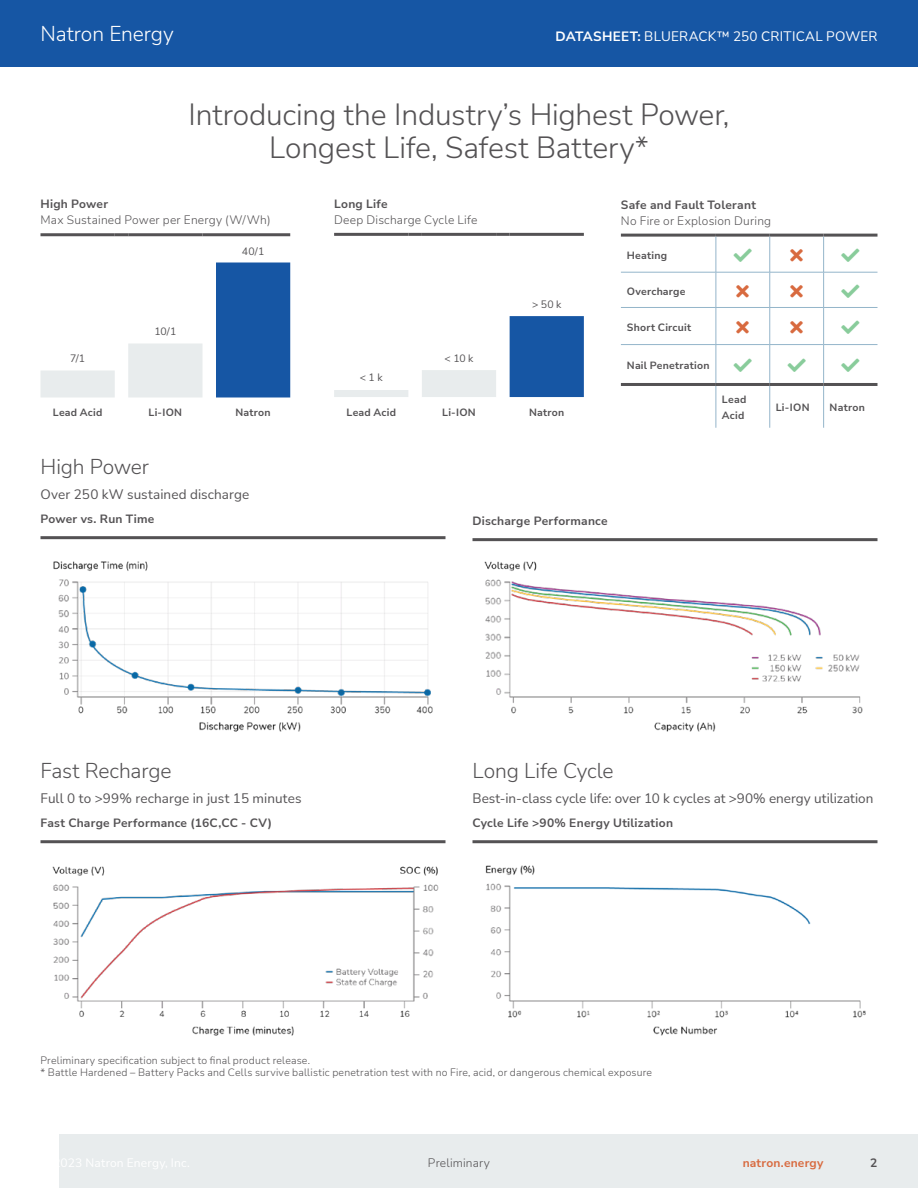
<style>
.page{position:relative;width:918px;height:1188px;background:#fff}
.page>*{position:absolute;margin:0;border:0;box-sizing:border-box;transform-origin:0 0}
.t1{font:300 30px/33px "Nunito Sans";letter-spacing:-.005em;color:#545254;text-align:center}
.t2{font:300 21px "Nunito Sans";letter-spacing:-.01em;color:#545254}
.t3{font:300 21px "Nunito Sans";letter-spacing:-.005em;color:#fff}
.t4{font:13.5px "Nunito Sans";letter-spacing:.005em;color:#545254}
.t5{font:13.5px "Nunito Sans";letter-spacing:.02em;color:#fff}
.t6{font:700 12px "Nunito Sans";letter-spacing:.02em;color:#545254}
.t7{font:300 12px "Nunito Sans";letter-spacing:.02em;color:#545254}
.t8{font:700 12px "Nunito Sans";letter-spacing:.02em;color:#d86a3f}
.t9{font:300 10.5px/12.6px "Nunito Sans";letter-spacing:.02em;color:#545254}
.t10{font:700 10.5px/15.9px "Nunito Sans";letter-spacing:.025em;color:#545254}
.t11{font:10.5px "Nunito Sans";color:#545254}
.s1{font-weight:700}
</style>
<div class="page">
<div style="left:0;top:0;width:918px;height:68px;background:#1656a4"></div>
<hr style="left:472px;top:538px;width:406px;height:3px;background:#545254">
<img style="left:484px;top:561px;width:379px;height:171px">
<hr style="left:40px;top:536px;width:406px;height:3px;background:#545254">
<img style="left:53px;top:561px;width:380px;height:171px">
<hr style="left:472px;top:840px;width:406px;height:3px;background:#545254">
<hr style="left:40px;top:840px;width:406px;height:3px;background:#545254">
<img style="left:52px;top:866px;width:387px;height:170px">
<img style="left:485px;top:865px;width:381px;height:171px">
<div style="left:216px;top:262px;width:74px;height:136px;background:#1656a4"></div>
<svg style="left:40px;top:344px;width:162px;height:54px"></svg>
<hr style="left:40px;top:233px;width:75px;height:3px;background:#545254">
<svg style="left:115px;top:233px;width:13px;height:3px"></svg>
<hr style="left:128px;top:233px;width:74px;height:3px;background:#545254">
<hr style="left:202px;top:233px;width:14px;height:3px;background:#545254">
<hr style="left:216px;top:233px;width:74px;height:3px;background:#545254">
<div style="left:510px;top:316px;width:74px;height:81px;background:#1656a4"></div>
<svg style="left:334px;top:370px;width:162px;height:27px"></svg>
<hr style="left:334px;top:233px;width:74px;height:3px;background:#545254">
<hr style="left:408px;top:233px;width:14px;height:3px;background:#545254">
<hr style="left:422px;top:233px;width:74px;height:3px;background:#545254">
<hr style="left:496px;top:233px;width:14px;height:3px;background:#545254">
<hr style="left:510px;top:233px;width:74px;height:3px;background:#545254">
<hr style="left:621px;top:234px;width:95px;height:3px;background:#545254">
<hr style="left:716px;top:234px;width:54px;height:3px;background:#545254">
<hr style="left:770px;top:234px;width:54px;height:3px;background:#545254">
<hr style="left:824px;top:234px;width:54px;height:3px;background:#545254">
<hr style="left:621px;top:383px;width:95px;height:3px;background:#545254">
<hr style="left:716px;top:383px;width:54px;height:3px;background:#545254">
<hr style="left:770px;top:383px;width:54px;height:3px;background:#545254">
<hr style="left:824px;top:383px;width:54px;height:3px;background:#545254">
<hr style="left:716px;top:237px;width:1px;height:35px;background:#94b5ca">
<hr style="left:770px;top:237px;width:1px;height:35px;background:#94b5ca">
<hr style="left:823px;top:237px;width:1px;height:35px;background:#94b5ca">
<hr style="left:621px;top:272px;width:95px;height:1px;background:#94b5ca">
<hr style="left:716px;top:272px;width:54px;height:1px;background:#94b5ca">
<hr style="left:716px;top:272px;width:1px;height:35px;background:#94b5ca">
<hr style="left:770px;top:272px;width:54px;height:1px;background:#94b5ca">
<hr style="left:770px;top:272px;width:1px;height:35px;background:#94b5ca">
<hr style="left:824px;top:272px;width:54px;height:1px;background:#94b5ca">
<hr style="left:823px;top:272px;width:1px;height:35px;background:#94b5ca">
<hr style="left:621px;top:307px;width:95px;height:1px;background:#94b5ca">
<hr style="left:716px;top:307px;width:54px;height:1px;background:#94b5ca">
<hr style="left:716px;top:308px;width:1px;height:36px;background:#94b5ca">
<hr style="left:770px;top:307px;width:54px;height:1px;background:#94b5ca">
<hr style="left:770px;top:308px;width:1px;height:36px;background:#94b5ca">
<hr style="left:824px;top:307px;width:54px;height:1px;background:#94b5ca">
<hr style="left:823px;top:308px;width:1px;height:36px;background:#94b5ca">
<hr style="left:621px;top:344px;width:95px;height:1px;background:#94b5ca">
<hr style="left:716px;top:344px;width:54px;height:1px;background:#94b5ca">
<hr style="left:716px;top:345px;width:1px;height:38px;background:#94b5ca">
<hr style="left:770px;top:344px;width:54px;height:1px;background:#94b5ca">
<hr style="left:770px;top:345px;width:1px;height:38px;background:#94b5ca">
<hr style="left:824px;top:344px;width:54px;height:1px;background:#94b5ca">
<hr style="left:823px;top:345px;width:1px;height:38px;background:#94b5ca">
<hr style="left:716px;top:386px;width:1px;height:42px;background:#94b5ca">
<hr style="left:770px;top:386px;width:1px;height:42px;background:#94b5ca">
<hr style="left:823px;top:386px;width:1px;height:42px;background:#94b5ca">
<div style="left:59px;top:1134px;width:859px;height:54px;background:#e8eced"></div>
<h2 class="t3" style="left:40px;top:20px;width:135px">Natron Energy</h2>
<p class="t5" style="left:556px;top:26px;width:323px"><span class="s1">DATASHEET:</span> BLUERACK™ 250 CRITICAL POWER</p>
<h1 class="t1" style="left:189px;top:97px;width:542px">Introducing the Industry’s Highest Power,<br>Longest Life, Safest Battery*</h1>
<p class="t6" style="left:40px;top:196px;width:69px">High Power</p>
<p class="t7" style="left:40px;top:212px;width:232px">Max Sustained Power per Energy (W/Wh)</p>
<p class="t11" style="left:242px;top:244px;width:24px">40/1</p>
<p class="t11" style="left:70px;top:351px;width:17px">7/1</p>
<p class="t11" style="left:154px;top:324px;width:23px">10/1</p>
<p class="t10" style="left:53px;top:404px;width:51px">Lead Acid</p>
<p class="t10" style="left:149px;top:404px;width:35px">Li-ION</p>
<p class="t10" style="left:236px;top:404px;width:37px">Natron</p>
<p class="t6" style="left:334px;top:196px;width:55px">Long Life</p>
<p class="t7" style="left:334px;top:212px;width:145px">Deep Discharge Cycle Life</p>
<p class="t11" style="left:445px;top:351px;width:30px">&lt; 10 k</p>
<p class="t11" style="left:532px;top:297px;width:31px">&gt; 50 k</p>
<p class="t11" style="left:360px;top:370px;width:24px">&lt; 1 k</p>
<p class="t10" style="left:346px;top:404px;width:51px">Lead Acid</p>
<p class="t10" style="left:442px;top:404px;width:35px">Li-ION</p>
<p class="t10" style="left:529px;top:404px;width:37px">Natron</p>
<p class="t6" style="left:621px;top:196px;width:137px">Safe and Fault Tolerant</p>
<p class="t7" style="left:621px;top:212px;width:152px">No Fire or Explosion During</p>
<p class="t10" style="left:627px;top:247px;width:42px">Heating</p>
<p class="t10" style="left:627px;top:283px;width:60px">Overcharge</p>
<p class="t10" style="left:627px;top:319px;width:66px">Short Circuit</p>
<p class="t10" style="left:627px;top:357px;width:84px">Nail Penetration</p>
<p class="t10" style="left:722px;top:391px;width:26px">Lead<br>Acid</p>
<p class="t10" style="left:776px;top:399px;width:35px">Li-ION</p>
<p class="t10" style="left:830px;top:399px;width:37px">Natron</p>
<h2 class="t2" style="left:40px;top:452px;width:110px">High Power</h2>
<p class="t4" style="left:40px;top:485px;width:210px">Over 250 kW sustained discharge</p>
<p class="t6" style="left:40px;top:510px;width:115px">Power vs. Run Time</p>
<p class="t6" style="left:472px;top:512px;width:137px">Discharge Performance</p>
<h2 class="t2" style="left:40px;top:756px;width:133px">Fast Recharge</h2>
<p class="t4" style="left:40px;top:789px;width:263px">Full 0 to &gt;99% recharge in just 15 minutes</p>
<h2 class="t2" style="left:472px;top:756px;width:143px">Long Life Cycle</h2>
<p class="t4" style="left:472px;top:789px;width:402px">Best-in-class cycle life: over 10 k cycles at &gt;90% energy utilization</p>
<p class="t6" style="left:40px;top:814px;width:233px">Fast Charge Performance (16C,CC - CV)</p>
<p class="t6" style="left:472px;top:814px;width:202px">Cycle Life &gt;90% Energy Utilization</p>
<p class="t9" style="left:40px;top:1053px;width:613px">Preliminary specification subject to final product release.<br>* Battle Hardened – Battery Packs and Cells survive ballistic penetration test with no Fire, acid, or dangerous chemical exposure</p>
<p class="t7" style="left:428px;top:1155px;width:64px">Preliminary</p>
<p class="t8" style="left:743px;top:1154px;width:82px">natron.energy</p>
<p class="t6" style="left:870px;top:1154px;width:9px">2</p>
</div>
